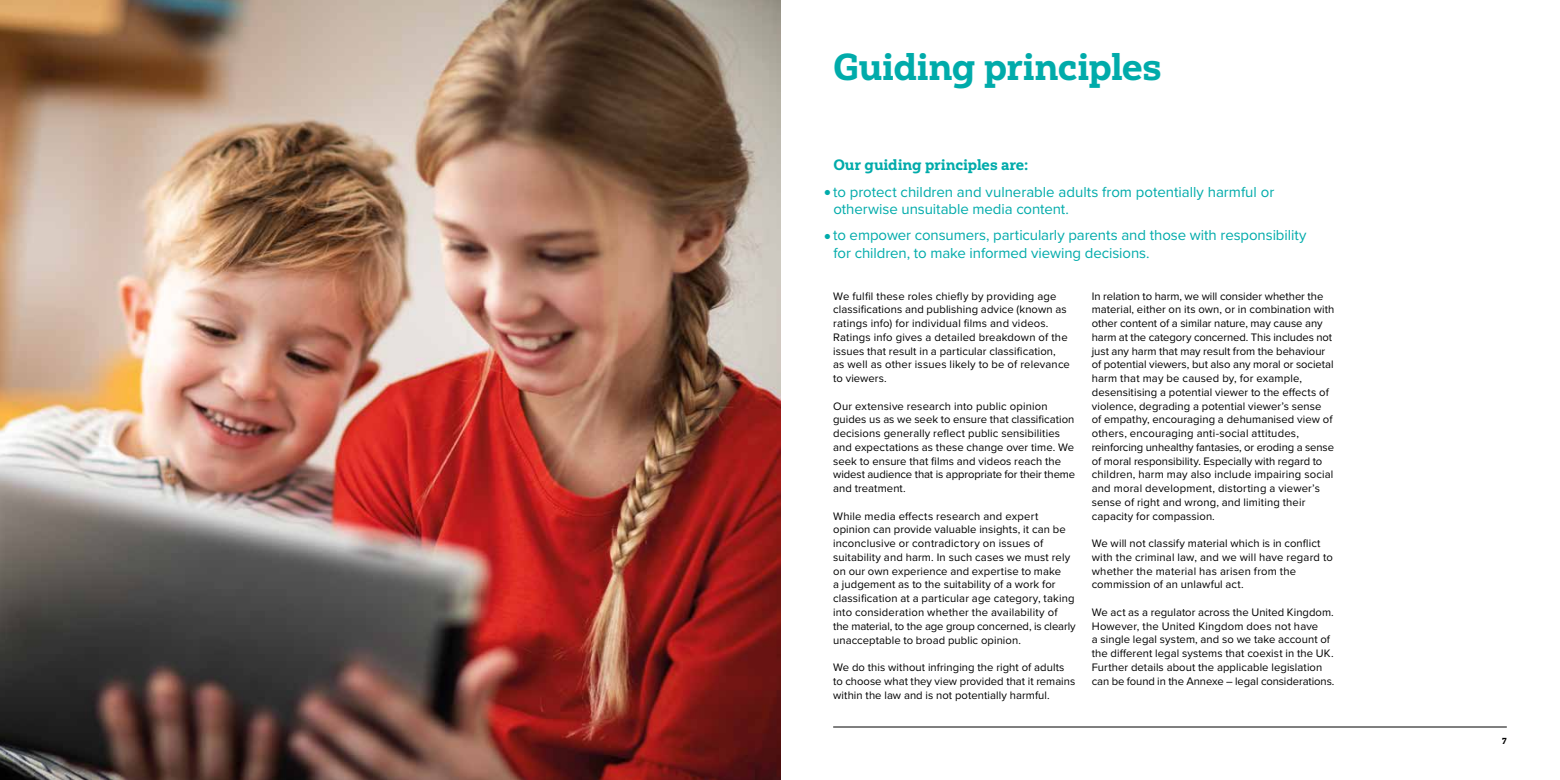
<style>
.page{position:relative;width:1560px;height:780px;background:#fff}
.page>*{position:absolute;margin:0;border:0;box-sizing:border-box;transform-origin:0 0}
.t1{font:37.5px "Yorkten Slab Nor Ex B";letter-spacing:-.02em;color:#00abaa}
.t2{font:15px/17.5px "Proxima Nova";letter-spacing:-.005em;color:#00abaa}
.t3{font:15px "Yorkten Slab Nor Ex B";letter-spacing:-.01em;color:#00abaa}
.t4{font:11.25px/13.8px "Proxima Nova";letter-spacing:.005em;color:#000}
.t5{font:8.75px "Yorkten Slab Nor Ex B";color:#000}
.s1{font-size:8.75px}
</style>
<div class="page">
<hr style="left:833px;top:726px;width:673px;height:1px;background:#000">
<img style="left:0;top:0;width:780px;height:780px">
<h1 class="t1" style="left:833px;top:44px;width:330px">Guiding principles</h1>
<h2 class="t3" style="left:833px;top:156px;width:196px">Our guiding principles are:</h2>
<h2 class="t2" style="left:833px;top:182px;width:442px;text-indent:-9px"><span class="s1">●</span> to protect children and vulnerable adults from potentially harmful or otherwise unsuitable media content.</h2>
<h2 class="t2" style="left:833px;top:226px;width:474px;text-indent:-9px"><span class="s1">●</span> to empower consumers, particularly parents and those with responsibility for children, to make informed viewing decisions.</h2>
<p class="t4" style="left:833px;top:288px;width:238px">We fulfil these roles chiefly by providing age classifications and publishing advice (known as ratings info) for individual films and videos.<br>Ratings info gives a detailed breakdown of the issues that result in a particular classification, as well as other issues likely to be of relevance to viewers.</p>
<p class="t4" style="left:833px;top:398px;width:243px">Our extensive research into public opinion guides us as we seek to ensure that classification decisions generally reflect public sensibilities and expectations as these change over time. We seek to ensure that films and videos reach the widest audience that is appropriate for their theme and treatment.</p>
<p class="t4" style="left:833px;top:508px;width:244px">While media effects research and expert opinion can provide valuable insights, it can be inconclusive or contradictory on issues of suitability and harm. In such cases we must rely on our own experience and expertise to make<br>a judgement as to the suitability of a work for classification at a particular age category, taking into consideration whether the availability of the material, to the age group concerned, is clearly unacceptable to broad public opinion.</p>
<p class="t4" style="left:833px;top:660px;width:243px">We do this without infringing the right of adults to choose what they view provided that it remains within the law and is not potentially harmful.</p>
<p class="t4" style="left:1091px;top:288px;width:244px">In relation to harm, we will consider whether the material, either on its own, or in combination with other content of a similar nature, may cause any harm at the category concerned. This includes not just any harm that may result from the behaviour of potential viewers, but also any moral or societal harm that may be caused by, for example, desensitising a potential viewer to the effects of violence, degrading a potential viewer’s sense<br>of empathy, encouraging a dehumanised view of others, encouraging anti-social attitudes, reinforcing unhealthy fantasies, or eroding a sense of moral responsibility. Especially with regard to children, harm may also include impairing social and moral development, distorting a viewer’s sense of right and wrong, and limiting their capacity for compassion.</p>
<p class="t4" style="left:1091px;top:536px;width:242px">We will not classify material which is in conflict with the criminal law, and we will have regard to whether the material has arisen from the commission of an unlawful act.</p>
<p class="t4" style="left:1091px;top:604px;width:244px">We act as a regulator across the United Kingdom.<br>However, the United Kingdom does not have<br>a single legal system, and so we take account of the different legal systems that coexist in the UK.<br>Further details about the applicable legislation can be found in the Annexe – legal considerations.</p>
<p class="t5" style="left:1501px;top:735px;width:6px">7</p>
</div>
